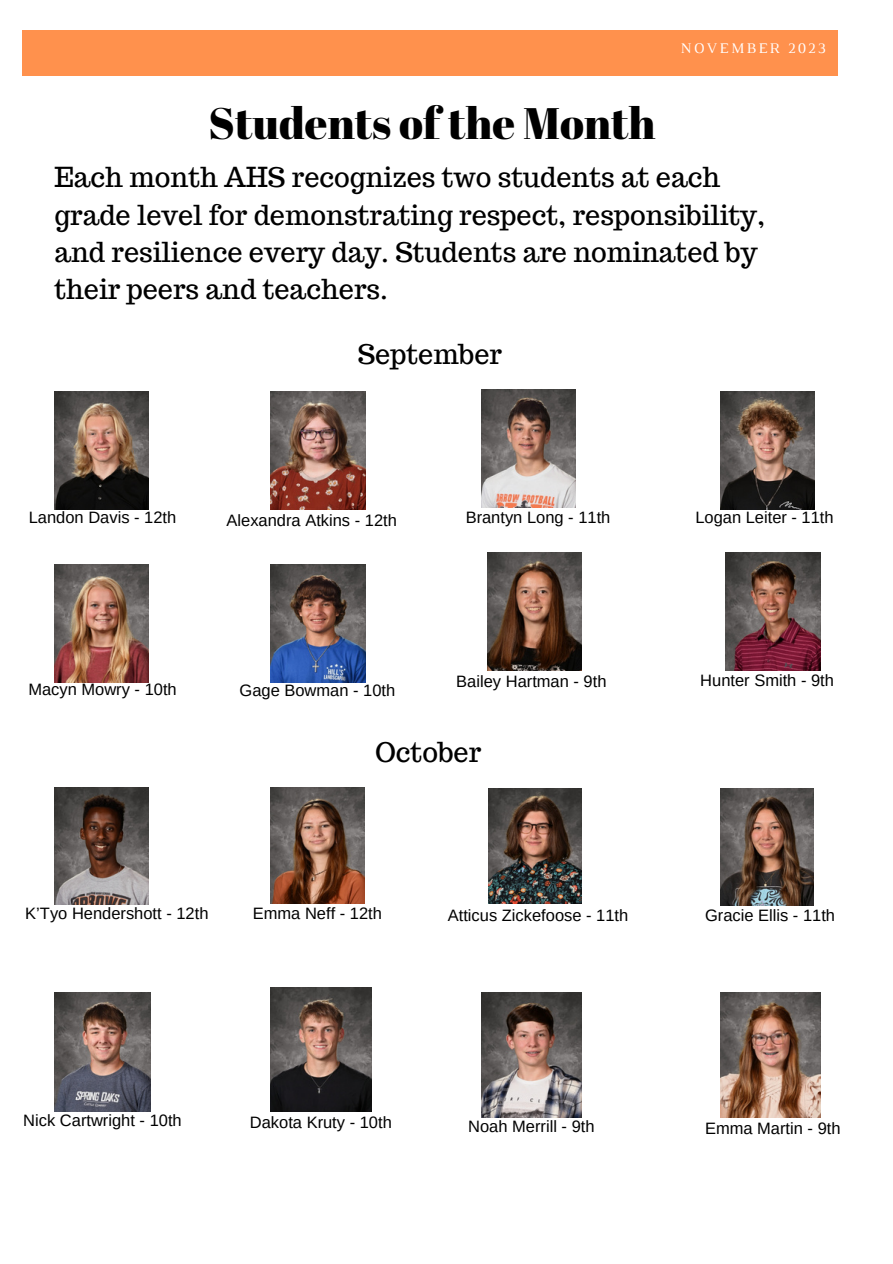
<style>
.page{position:relative;width:893px;height:1264px;background:#fff}
.page>*{position:absolute;margin:0;border:0;box-sizing:border-box;transform-origin:0 0}
.t1{font:44.1px "Abril Fatface";color:#000}
.t2{font:27px/37px "Trocchi";color:#000}
.t3{font:16.5px "Arimo";color:#000}
.t4{font:15px "Luthier";letter-spacing:.14em;color:#fff}
</style>
<div class="page">
<div style="left:22px;top:30px;width:815px;height:45px;background:#ff914d"></div>
<img style="left:271px;top:787px;width:93px;height:116px">
<img style="left:720px;top:992px;width:100px;height:125px">
<img style="left:488px;top:788px;width:93px;height:115px">
<img style="left:481px;top:992px;width:100px;height:125px">
<img style="left:271px;top:987px;width:100px;height:124px">
<img style="left:55px;top:992px;width:95px;height:119px">
<img style="left:55px;top:787px;width:93px;height:117px">
<img style="left:720px;top:788px;width:93px;height:117px">
<img style="left:725px;top:552px;width:95px;height:118px">
<img style="left:720px;top:391px;width:94px;height:118px">
<img style="left:481px;top:389px;width:95px;height:118px">
<img style="left:271px;top:391px;width:94px;height:119px">
<img style="left:54px;top:391px;width:95px;height:118px">
<img style="left:54px;top:564px;width:95px;height:118px">
<img style="left:271px;top:564px;width:94px;height:118px">
<img style="left:487px;top:552px;width:94px;height:118px">
<p class="t4" style="left:680px;top:43px;width:147px">NOVEMBER 2023</p>
<p class="t1" style="left:208px;top:93px;width:448px">Students of the Month</p>
<p class="t2" style="left:54px;top:159px;width:712px">Each month AHS recognizes two students at each grade level for demonstrating respect, responsibility, and resilience every day. Students are nominated by their peers and teachers.</p>
<p class="t2" style="left:358px;top:335px;width:146px">September</p>
<p class="t3" style="left:29px;top:508px;width:149px">Landon Davis - 12th</p>
<p class="t3" style="left:226px;top:511px;width:172px">Alexandra Atkins - 12th</p>
<p class="t3" style="left:465px;top:508px;width:146px">Brantyn Long - 11th</p>
<p class="t3" style="left:695px;top:508px;width:140px">Logan Leiter - 11th</p>
<p class="t3" style="left:28px;top:679px;width:150px">Macyn Mowry - 10th</p>
<p class="t3" style="left:239px;top:681px;width:157px">Gage Bowman - 10th</p>
<p class="t3" style="left:456px;top:671px;width:152px">Bailey Hartman - 9th</p>
<p class="t3" style="left:700px;top:671px;width:135px">Hunter Smith - 9th</p>
<p class="t2" style="left:375px;top:733px;width:108px">October</p>
<p class="t3" style="left:25px;top:903px;width:185px">K’Tyo Hendershott - 12th</p>
<p class="t3" style="left:253px;top:903px;width:131px">Emma Neff - 12th</p>
<p class="t3" style="left:448px;top:905px;width:182px">Atticus Zickefoose - 11th</p>
<p class="t3" style="left:705px;top:905px;width:132px">Gracie Ellis - 11th</p>
<p class="t3" style="left:23px;top:1111px;width:160px">Nick Cartwright - 10th</p>
<p class="t3" style="left:250px;top:1113px;width:143px">Dakota Kruty - 10th</p>
<p class="t3" style="left:468px;top:1116px;width:128px">Noah Merrill - 9th</p>
<p class="t3" style="left:705px;top:1119px;width:137px">Emma Martin - 9th</p>
</div>
